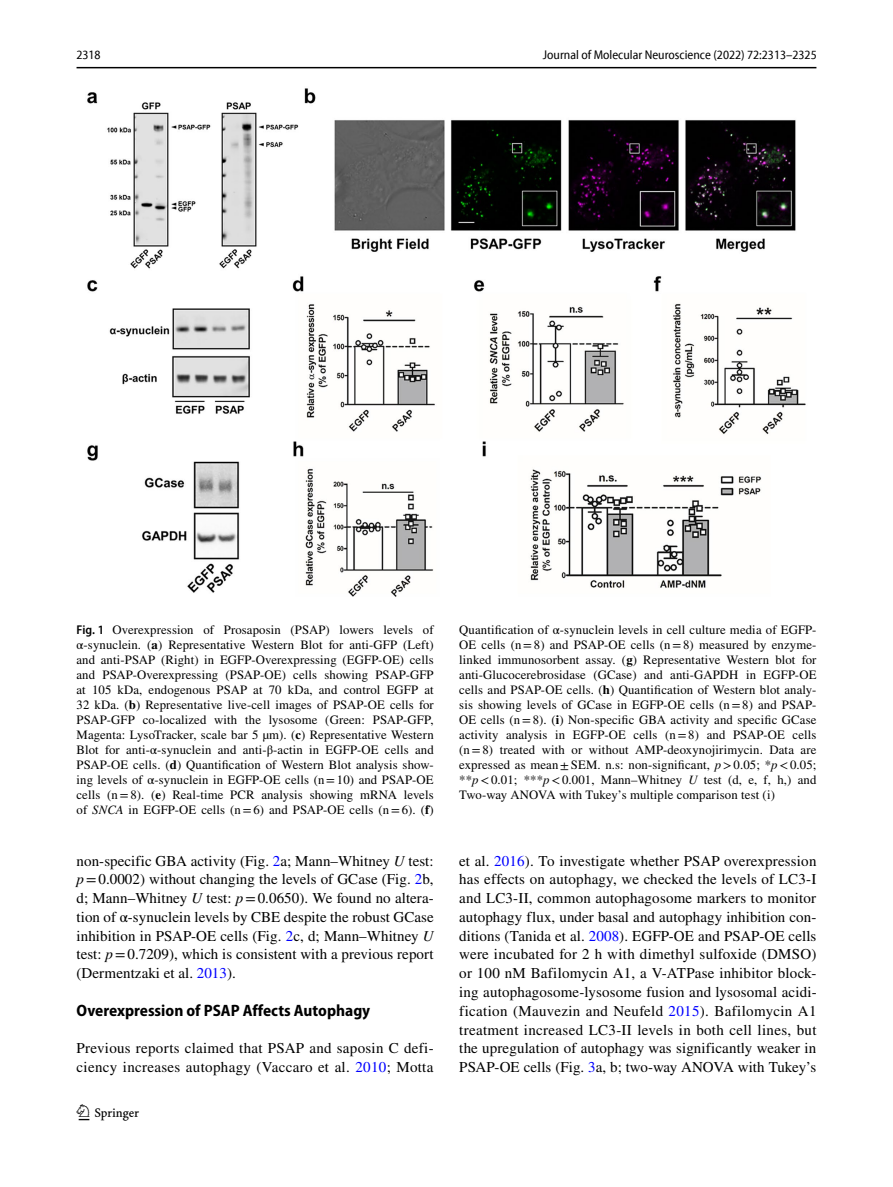
<style>
.page{position:relative;width:893px;height:1187px;background:#fff}
.page>*{position:absolute;margin:0;border:0;box-sizing:border-box;transform-origin:0 0}
.t1{font:22.5px "Springnew Regular 2";color:#000}
.t2{font:700 semi-condensed 16.5px "Myriad Pro";color:#000}
.t3{font:15px/18.8px "STIX";letter-spacing:.01em;color:#000;text-align:justify}
.t4{font:12.75px/15px "STIX";letter-spacing:.01em;color:#000;text-align:justify}
.t5{font:semi-condensed 12.75px "Myriad Pro Unic";color:#000}
.s1{font-family:"Myriad Pro";font-weight:600;font-stretch:semi-condensed}
.s2{font-weight:700}
.s3{font-style:italic}
.s4{color:#00f}
</style>
<div class="page">
<hr style="left:77px;top:67px;width:739px;height:1px;background:#000">
<img style="left:87px;top:88px;width:719px;height:509px">
<p class="t5" style="left:76px;top:50px;width:26px">2318</p>
<p class="t5" style="left:543px;top:50px;width:275px">Journal of Molecular Neuroscience (2022) 72:2313–2325</p>
<p class="t4" style="left:77px;top:623px;width:359px"><span class="s1">Fig. 1</span> Overexpression of Prosaposin (PSAP) lowers levels of α-synuclein. (<span class="s2">a</span>) Representative Western Blot for anti-GFP (Left) and anti-PSAP (Right) in EGFP-Overexpressing (EGFP-OE) cells and PSAP-Overexpressing (PSAP-OE) cells showing PSAP-GFP at 105 kDa, endogenous PSAP at 70 kDa, and control EGFP at 32 kDa. (<span class="s2">b</span>) Representative live-cell images of PSAP-OE cells for PSAP-GFP co-localized with the lysosome (Green: PSAP-GFP, Magenta: LysoTracker, scale bar 5 µm). (<span class="s2">c</span>) Representative Western Blot for anti-α-synuclein and anti-β-actin in EGFP-OE cells and PSAP-OE cells. (<span class="s2">d</span>) Quantification of Western Blot analysis show&shy;ing levels of α-synuclein in EGFP-OE cells (n=10) and PSAP-OE cells (n=8). (<span class="s2">e</span>) Real-time PCR analysis showing mRNA levels of <span class="s3">SNCA</span> in EGFP-OE cells (n=6) and PSAP-OE cells (n=6). (<span class="s2">f</span>)</p>
<p class="t4" style="left:459px;top:622px;width:359px">Quantification of α-synuclein levels in cell culture media of EGFP-OE cells (n=8) and PSAP-OE cells (n=8) measured by enzyme&shy;linked immunosorbent assay. (<span class="s2">g</span>) Representative Western blot for anti-Glucocerebrosidase (GCase) and anti-GAPDH in EGFP-OE cells and PSAP-OE cells. (<span class="s2">h</span>) Quantification of Western blot analy&shy;sis showing levels of GCase in EGFP-OE cells (n=8) and PSAP-OE cells (n=8). (<span class="s2">i</span>) Non-specific GBA activity and specific GCase activity analysis in EGFP-OE cells (n=8) and PSAP-OE cells (n=8) treated with or without AMP-deoxynojirimycin. Data are expressed as mean±SEM. n.s: non-significant, <span class="s3">p</span>&gt;0.05; *<span class="s3">p</span>&lt;0.05; **<span class="s3">p</span>&lt;0.01; ***<span class="s3">p</span>&lt;0.001, Mann–Whitney <span class="s3">U</span> test (d, e, f, h,) and Two-way ANOVA with Tukey’s multiple comparison test (i)</p>
<p class="t3" style="left:77px;top:852px;width:359px">non-specific GBA activity (Fig. <span class="s4">2</span>a; Mann–Whitney <span class="s3">U</span> test: <span class="s3">p</span>=0.0002) without changing the levels of GCase (Fig. <span class="s4">2</span>b, d; Mann–Whitney <span class="s3">U</span> test: <span class="s3">p</span>=0.0650). We found no altera&shy;tion of α-synuclein levels by CBE despite the robust GCase inhibition in PSAP-OE cells (Fig. <span class="s4">2</span>c, d; Mann–Whitney <span class="s3">U </span>test: <span class="s3">p</span>=0.7209), which is consistent with a previous report (Dermentzaki et al. <span class="s4">2013</span>).</p>
<p class="t2" style="left:77px;top:1000px;width:295px">Overexpression of PSAP Affects Autophagy</p>
<p class="t3" style="left:77px;top:1039px;width:359px">Previous reports claimed that PSAP and saposin C defi&shy;ciency increases autophagy (Vaccaro et al. <span class="s4">2010</span>; Motta</p>
<h1 class="t1" style="left:79px;top:1104px;width:62px">1 3</h1>
<p class="t3" style="left:459px;top:852px;width:359px">et al. <span class="s4">2016</span>). To investigate whether PSAP overexpression has effects on autophagy, we checked the levels of LC3-I and LC3-II, common autophagosome markers to monitor autophagy flux, under basal and autophagy inhibition con&shy;ditions (Tanida et al. <span class="s4">2008</span>). EGFP-OE and PSAP-OE cells were incubated for 2 h with dimethyl sulfoxide (DMSO) or 100 nM Bafilomycin A1, a V-ATPase inhibitor block&shy;ing autophagosome-lysosome fusion and lysosomal acidi&shy;fication (Mauvezin and Neufeld <span class="s4">2015</span>). Bafilomycin A1 treatment increased LC3-II levels in both cell lines, but the upregulation of autophagy was significantly weaker in PSAP-OE cells (Fig. <span class="s4">3</span>a, b; two-way ANOVA with Tukey’s</p>
</div>
